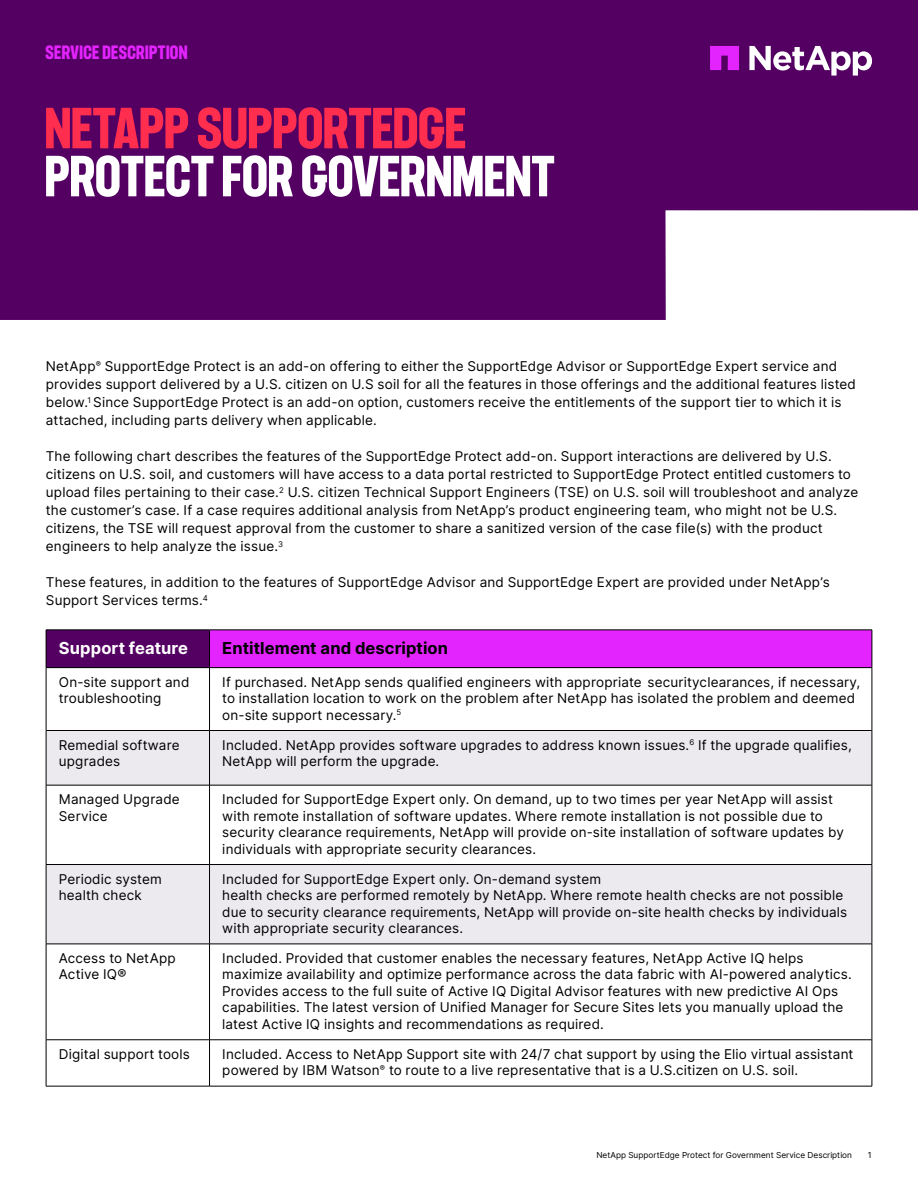
<style>
.page{position:relative;width:918px;height:1188px;background:#fff}
.page>*{position:absolute;margin:0;border:0;box-sizing:border-box;transform-origin:0 0}
.t1{font:700 54px "F37 Judge";color:#fff}
.t2{font:700 54px "F37 Judge";color:#ff2e4e}
.t3{font:700 18px "F37 Judge";letter-spacing:.02em;color:#e424ff}
.t4{font:700 16.5px "Inter";letter-spacing:.005em;color:#000}
.t5{font:700 16.5px "Inter";letter-spacing:.005em;color:#fff}
.t6{font:13.5px/16.5px "Inter";letter-spacing:.015em;color:#000}
.t7{font:8.25px "Inter";color:#000}
</style>
<div class="page">
<svg style="left:0;top:0;width:918px;height:320px;background:#641871"></svg>
<svg style="left:749px;top:46px;width:123px;height:30px"></svg>
<svg style="left:710px;top:46px;width:29px;height:24px"></svg>
<div style="left:46px;top:630px;width:164px;height:38px;background:#540063"></div>
<div style="left:210px;top:630px;width:662px;height:38px;background:#e424ff"></div>
<svg style="left:47px;top:730px;width:825px;height:214px;fill:#edeaef"></svg>
<hr style="left:46px;top:730px;width:163px;height:1px;background:#000">
<hr style="left:210px;top:730px;width:662px;height:1px;background:#000">
<hr style="left:46px;top:785px;width:163px;height:1px;background:#000">
<hr style="left:210px;top:785px;width:662px;height:1px;background:#000">
<hr style="left:46px;top:1040px;width:163px;height:1px;background:#000">
<hr style="left:210px;top:1040px;width:662px;height:1px;background:#000">
<hr style="left:46px;top:1086px;width:164px;height:1px;background:#000">
<hr style="left:210px;top:1086px;width:662px;height:1px;background:#000">
<hr style="left:46px;top:668px;width:1px;height:62px;background:#000">
<hr style="left:209px;top:668px;width:1px;height:62px;background:#000">
<hr style="left:46px;top:731px;width:1px;height:54px;background:#000">
<hr style="left:209px;top:731px;width:1px;height:54px;background:#000">
<hr style="left:46px;top:785px;width:1px;height:79px;background:#000">
<hr style="left:209px;top:785px;width:1px;height:79px;background:#000">
<hr style="left:46px;top:865px;width:1px;height:79px;background:#000">
<hr style="left:209px;top:865px;width:1px;height:79px;background:#000">
<hr style="left:46px;top:944px;width:1px;height:96px;background:#000">
<hr style="left:209px;top:944px;width:1px;height:96px;background:#000">
<hr style="left:46px;top:1040px;width:1px;height:46px;background:#000">
<hr style="left:209px;top:1040px;width:1px;height:46px;background:#000">
<hr style="left:46px;top:630px;width:164px;height:1px;background:#000">
<hr style="left:46px;top:630px;width:1px;height:37px;background:#000">
<hr style="left:210px;top:630px;width:662px;height:1px;background:#000">
<hr style="left:209px;top:630px;width:1px;height:37px;background:#000">
<hr style="left:872px;top:630px;width:1px;height:37px;background:#000">
<hr style="left:46px;top:667px;width:164px;height:1px;background:#000">
<hr style="left:210px;top:667px;width:662px;height:1px;background:#000">
<hr style="left:872px;top:668px;width:1px;height:62px;background:#000">
<hr style="left:872px;top:731px;width:1px;height:54px;background:#000">
<hr style="left:872px;top:785px;width:1px;height:79px;background:#000">
<hr style="left:46px;top:864px;width:164px;height:1px;background:#000">
<hr style="left:210px;top:864px;width:662px;height:1px;background:#000">
<hr style="left:872px;top:865px;width:1px;height:79px;background:#000">
<hr style="left:46px;top:944px;width:164px;height:1px;background:#000">
<hr style="left:210px;top:944px;width:662px;height:1px;background:#000">
<hr style="left:872px;top:944px;width:1px;height:96px;background:#000">
<hr style="left:872px;top:1040px;width:1px;height:46px;background:#000">
<h2 class="t3" style="left:46px;top:39px;width:144px">SERVICE DESCRIPTION</h2>
<h1 class="t2" style="left:45px;top:87px;width:423px">NETAPP SUPPORTEDGE</h1>
<h1 class="t1" style="left:45px;top:135px;width:511px">PROTECT FOR GOVERNMENT</h1>
<p class="t6" style="left:46px;top:357px;width:811px;line-height:18px">NetApp<sup>®</sup> SupportEdge Protect is an add-on offering to either the SupportEdge Advisor or SupportEdge Expert service and provides support delivered by a U.S. citizen on U.S soil for all the features in those offerings and the additional features listed below.<sup>1</sup> Since SupportEdge Protect is an add-on option, customers receive the entitlements of the support tier to which it is attached, including parts delivery when applicable.</p>
<p class="t6" style="left:46px;top:447px;width:814px;line-height:18px">The following chart describes the features of the SupportEdge Protect add-on. Support interactions are delivered by U.S. citizens on U.S. soil, and customers will have access to a data portal restricted to SupportEdge Protect entitled customers to upload files pertaining to their case.<sup>2</sup> U.S. citizen Technical Support Engineers (TSE) on U.S. soil will troubleshoot and analyze the customer’s case. If a case requires additional analysis from NetApp’s product engineering team, who might not be U.S. citizens, the TSE will request approval from the customer to share a sanitized version of the case file(s) with the product engineers to help analyze the issue.<sup>3</sup></p>
<p class="t6" style="left:46px;top:573px;width:785px;line-height:18px">These features, in addition to the features of SupportEdge Advisor and SupportEdge Expert are provided under NetApp’s<br>Support Services terms.<sup>4</sup></p>
<p class="t5" style="left:59px;top:635px;width:131px">Support feature</p>
<p class="t4" style="left:222px;top:635px;width:227px">Entitlement and description</p>
<p class="t6" style="left:59px;top:673px;width:132px">On-site support and troubleshooting</p>
<p class="t6" style="left:222px;top:673px;width:639px">If purchased. NetApp sends qualified engineers with appropriate securityclearances, if necessary, to installation location to work on the problem after NetApp has isolated the problem and deemed on-site support necessary.<sup>5</sup></p>
<p class="t6" style="left:59px;top:736px;width:122px">Remedial software upgrades</p>
<p class="t6" style="left:222px;top:736px;width:631px">Included. NetApp provides software upgrades to address known issues.<sup>6</sup> If the upgrade qualifies,<br>NetApp will perform the upgrade.</p>
<p class="t6" style="left:59px;top:791px;width:122px">Managed Upgrade<br>Service</p>
<p class="t6" style="left:222px;top:791px;width:623px">Included for SupportEdge Expert only. On demand, up to two times per year NetApp will assist with remote installation of software updates. Where remote installation is not possible due to security clearance requirements, NetApp will provide on-site installation of software updates by individuals with appropriate security clearances.</p>
<p class="t6" style="left:59px;top:870px;width:104px">Periodic system health check</p>
<p class="t6" style="left:222px;top:870px;width:627px">Included for SupportEdge Expert only. On-demand system<br>health checks are performed remotely by NetApp. Where remote health checks are not possible due to security clearance requirements, NetApp will provide on-site health checks by individuals with appropriate security clearances.</p>
<p class="t6" style="left:59px;top:949px;width:118px">Access to NetApp<br>Active IQ®</p>
<p class="t6" style="left:222px;top:949px;width:631px">Included. Provided that customer enables the necessary features, NetApp Active IQ helps maximize availability and optimize performance across the data fabric with AI-powered analytics.<br>Provides access to the full suite of Active IQ Digital Advisor features with new predictive AI Ops capabilities. The latest version of Unified Manager for Secure Sites lets you manually upload the latest Active IQ insights and recommendations as required.</p>
<p class="t6" style="left:59px;top:1045px;width:133px">Digital support tools</p>
<p class="t6" style="left:222px;top:1045px;width:633px">Included. Access to NetApp Support site with 24/7 chat support by using the Elio virtual assistant powered by IBM Watson<sup>®</sup> to route to a live representative that is a U.S.citizen on U.S. soil.</p>
<p class="t7" style="left:596px;top:1149px;width:257px">NetApp SupportEdge Protect for Government Service Description</p>
<p class="t7" style="left:868px;top:1149px;width:5px">1</p>
</div>
